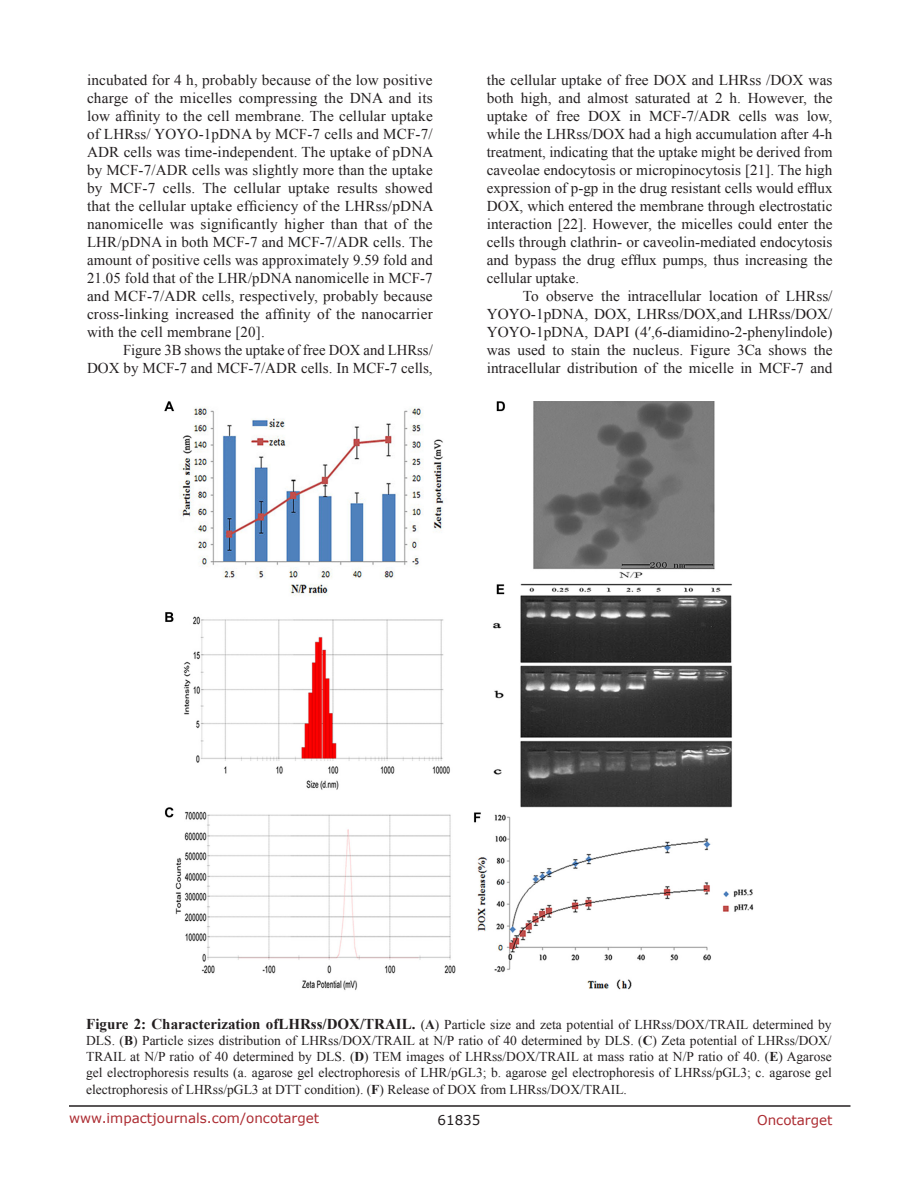
<style>
.page{position:relative;width:918px;height:1188px;background:#fff}
.page>*{position:absolute;margin:0;border:0;box-sizing:border-box;transform-origin:0 0}
.BodyText{font:15px/18px "Times New Roman";color:#231f20;text-align:justify}
.FigureText{font:13.5px/16.2px "Times New Roman";color:#231f20;text-align:justify}
.t1{font:13.5px "Verdana";color:#ac2b31}
.t2{font:13.5px "Verdana";color:#231f20}
.s1{font-weight:700;font-size:15px}
.s2{font-weight:700}
</style>
<div class="page">
<hr style="left:69px;top:1105px;width:781px;height:2px;background:#231f20">
<img style="left:165px;top:402px;width:588px;height:588px">
<p class="BodyText" style="left:87px;top:71px;width:348px">incubated for 4 h, probably because of the low positive charge of the micelles compressing the DNA and its low affinity to the cell membrane. The cellular uptake of LHRss/ YOYO-1pDNA by MCF-7 cells and MCF-7/ ADR cells was time-independent. The uptake of pDNA by MCF-7/ADR cells was slightly more than the uptake by MCF-7 cells. The cellular uptake results showed that the cellular uptake efficiency of the LHRss/pDNA nanomicelle was significantly higher than that of the LHR/pDNA in both MCF-7 and MCF-7/ADR cells. The amount of positive cells was approximately 9.59 fold and 21.05 fold that of the LHR/pDNA nanomicelle in MCF-7 and MCF-7/ADR cells, respectively, probably because cross-linking increased the affinity of the nanocarrier with the cell membrane [20].</p>
<p class="BodyText" style="left:87px;top:341px;width:347px;text-align:right">Figure 3B shows the uptake of free DOX and LHRss/<br>DOX by MCF-7 and MCF-7/ADR cells. In MCF-7 cells,</p>
<p class="BodyText" style="left:487px;top:71px;width:347px">the cellular uptake of free DOX and LHRss /DOX was both high, and almost saturated at 2 h. However, the uptake of free DOX in MCF-7/ADR cells was low, while the LHRss/DOX had a high accumulation after 4-h treatment, indicating that the uptake might be derived from caveolae endocytosis or micropinocytosis [21]. The high expression of p-gp in the drug resistant cells would efflux DOX, which entered the membrane through electrostatic interaction [22]. However, the micelles could enter the cells through clathrin- or caveolin-mediated endocytosis and bypass the drug efflux pumps, thus increasing the cellular uptake.</p>
<p class="BodyText" style="left:487px;top:287px;width:347px;text-indent:36px">To observe the intracellular location of LHRss/ YOYO-1pDNA, DOX, LHRss/DOX,and LHRss/DOX/ YOYO-1pDNA, DAPI (4′,6-diamidino-2-phenylindole) was used to stain the nucleus. Figure 3Ca shows the intracellular distribution of the micelle in MCF-7 and</p>
<p class="FigureText" style="left:86px;top:1016px;width:747px"><span class="s1">Figure 2: Characterization ofLHRss/DOX/TRAIL.</span> (<span class="s2">A</span>) Particle size and zeta potential of LHRss/DOX/TRAIL determined by DLS. (<span class="s2">B</span>) Particle sizes distribution of LHRss/DOX/TRAIL at N/P ratio of 40 determined by DLS. (<span class="s2">C</span>) Zeta potential of LHRss/DOX/ TRAIL at N/P ratio of 40 determined by DLS. (<span class="s2">D</span>) TEM images of LHRss/DOX/TRAIL at mass ratio at N/P ratio of 40. (<span class="s2">E</span>) Agarose gel electrophoresis results (a. agarose gel electrophoresis of LHR/pGL3; b. agarose gel electrophoresis of LHRss/pGL3; c. agarose gel electrophoresis of LHRss/pGL3 at DTT condition). (<span class="s2">F</span>) Release of DOX from LHRss/DOX/TRAIL.</p>
<p class="t1" style="left:69px;top:1109px;width:252px">www.impactjournals.com/oncotarget</p>
<p class="t2" style="left:438px;top:1111px;width:44px">61835</p>
<p class="t1" style="left:757px;top:1111px;width:77px">Oncotarget</p>
</div>
